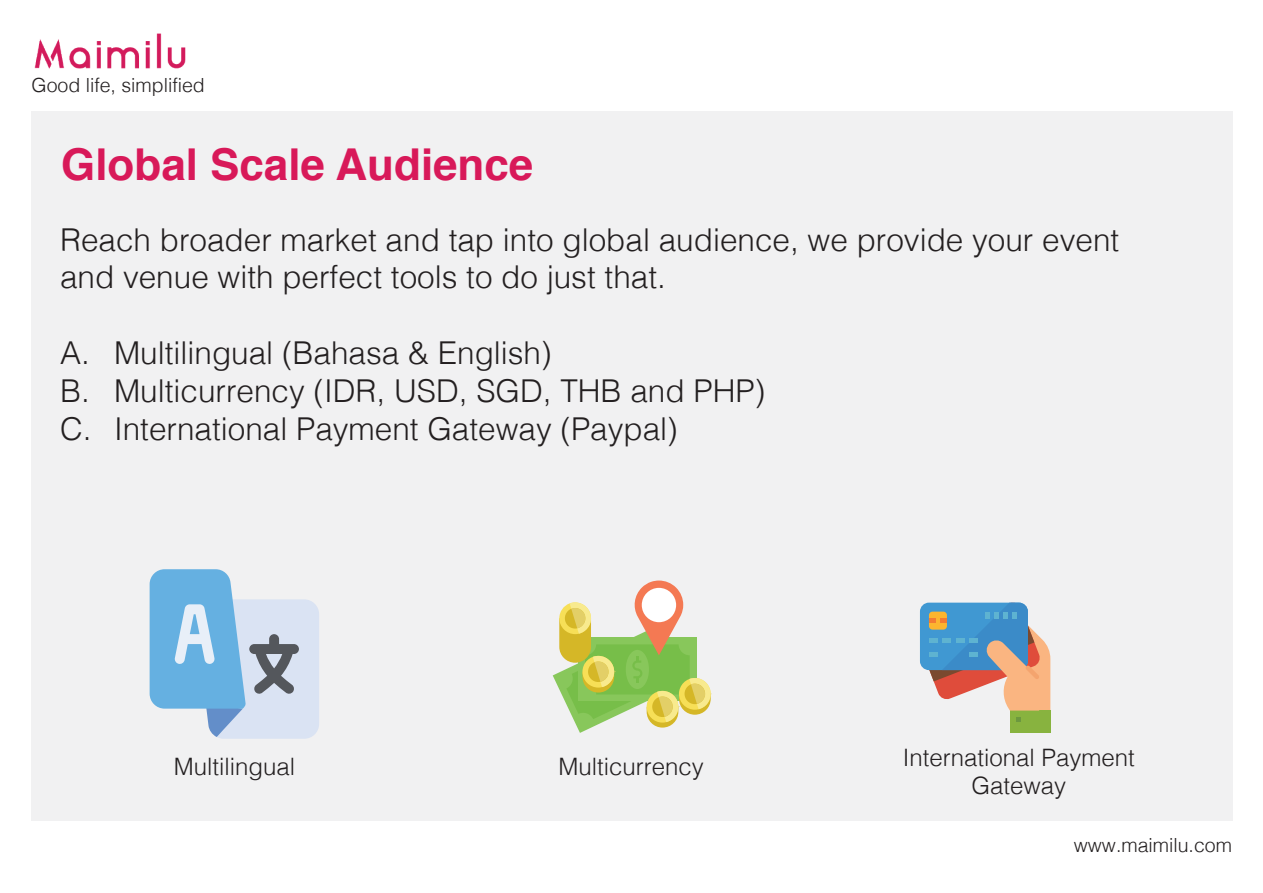
<style>
.page{position:relative;width:1263px;height:893px;background:#fff}
.page>*{position:absolute;margin:0;border:0;box-sizing:border-box;transform-origin:0 0}
.t1{font:700 43.95px "Helvetica";color:#d81959}
.t2{font:300 31.5px/37.8px "Helvetica";color:#231f20}
.t3{font:300 24px/28.8px "Helvetica";color:#231f20;text-align:center}
.t4{font:300 19.5px "Helvetica";color:#231f20}
</style>
<div class="page">
<img style="left:34px;top:33px;width:152px;height:36px">
<div style="left:32px;top:111px;width:1201px;height:710px;background:#f1f1f2"></div>
<svg style="left:150px;top:569px;width:169px;height:170px"></svg>
<svg style="left:553px;top:581px;width:158px;height:152px"></svg>
<div style="left:1010px;top:711px;width:40px;height:22px;background:#88b33f"></div>
<svg style="left:1017px;top:717px;width:4px;height:5px"></svg>
<svg style="left:920px;top:602px;width:130px;height:109px"></svg>
<p class="t4" style="left:32px;top:69px;width:175px">Good life, simplified</p>
<h1 class="t1" style="left:61px;top:129px;width:474px">Global Scale Audience</h1>
<p class="t2" style="left:60px;top:218px;width:1061px">Reach broader market and tap into global audience, we provide your event and venue with perfect tools to do just that.</p>
<p class="t2" style="left:60px;top:332px;width:707px">A. Multilingual (Bahasa &amp; English)<br>B. Multicurrency (IDR, USD, SGD, THB and PHP)<br>C. International Payment Gateway (Paypal)</p>
<p class="t3" style="left:174px;top:750px;width:123px">Multilingual</p>
<p class="t3" style="left:558px;top:750px;width:147px">Multicurrency</p>
<p class="t3" style="left:903px;top:741px;width:234px">International Payment<br>Gateway</p>
<p class="t4" style="left:1074px;top:828px;width:160px">www.maimilu.com</p>
</div>
